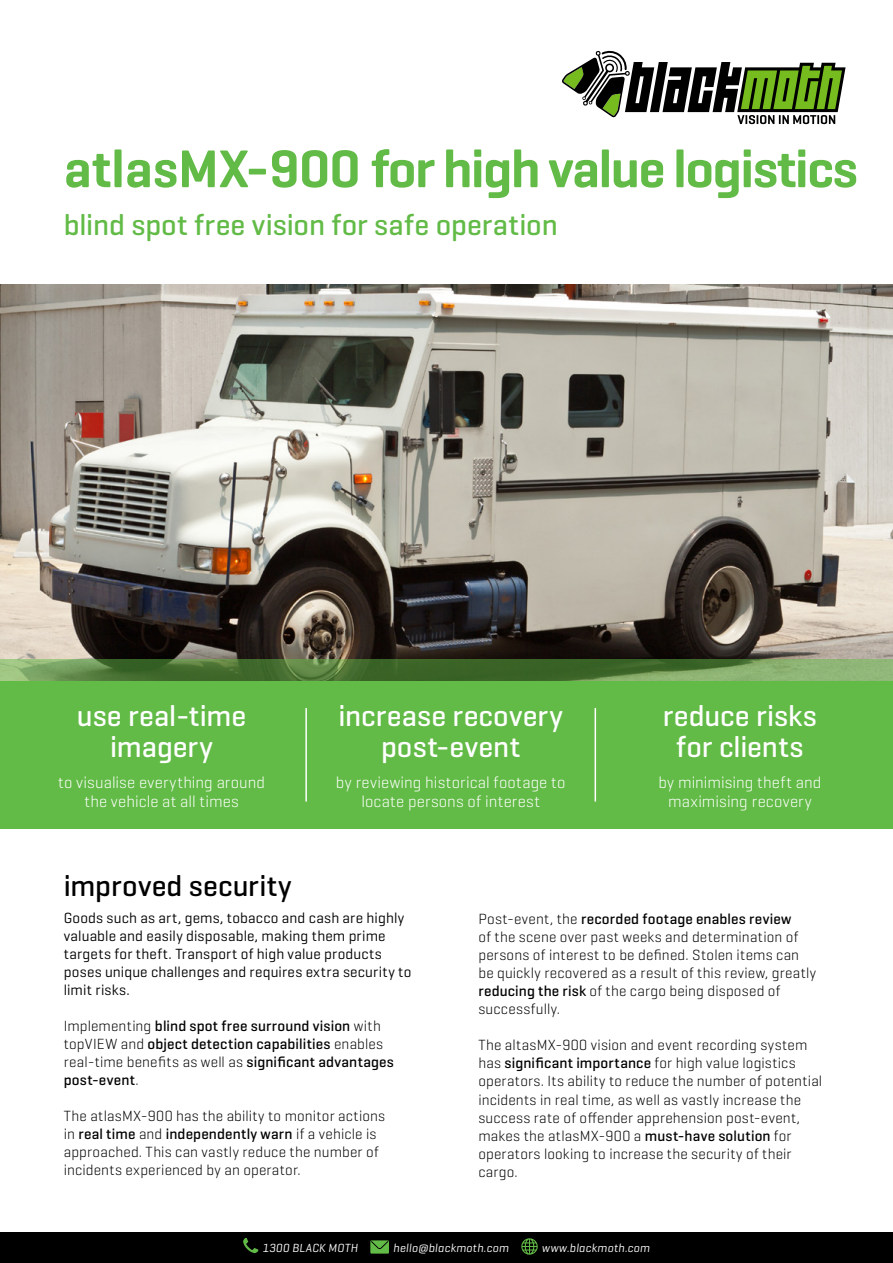
<style>
.page{position:relative;width:893px;height:1263px;background:#fff}
.page>*{position:absolute;margin:0;border:0;box-sizing:border-box;transform-origin:0 0}
.t1{font:600 54px "Geogrotesque";letter-spacing:-.025em;color:#62bb46}
.t2{font:500 30px/31.5px "Geogrotesque";color:#fff;text-align:center}
.t3{font:500 30px "Geogrotesque";color:#62bb46}
.t4{font:500 30px "Geogrotesque";letter-spacing:.005em;color:#000}
.t5{font:300 16.5px/19.5px "Geogrotesque";letter-spacing:.005em;color:#fff;text-align:center}
.t6{font:300 15px/18px "Geogrotesque";letter-spacing:.015em;color:#000}
.t7{font:15px/18px "Geogrotesque";letter-spacing:.01em;color:#000}
.t8{font:500 15px/18px "Geogrotesque";letter-spacing:.01em;color:#000}
.t9{font:italic 12px "Geogrotesque";letter-spacing:.02em;color:#fff}
.s1{font-weight:300}
.s2{font-weight:500}
</style>
<div class="page">
<div style="left:0;top:1232px;width:893px;height:31px;background:#000"></div>
<div style="left:0;top:680px;width:893px;height:149px;background:#62bb46"></div>
<svg style="left:562px;top:50px;width:284px;height:75px"></svg>
<img style="left:0;top:285px;width:893px;height:374px">
<svg style="left:0;top:659px;width:893px;height:21px;background:#5a8244"></svg>
<hr style="left:305px;top:708px;width:2px;height:93px;background:#fff">
<hr style="left:595px;top:708px;width:1px;height:93px;background:#fff">
<svg style="left:243px;top:1238px;width:15px;height:15px"></svg>
<div style="left:370px;top:1240px;width:19px;height:13px;background:#62bb46"></div>
<svg style="left:371px;top:1241px;width:17px;height:8px"></svg>
<svg style="left:521px;top:1238px;width:17px;height:16px"></svg>
<h1 class="t1" style="left:64px;top:135px;width:796px">atlasMX-900 for high value logistics</h1>
<h2 class="t3" style="left:64px;top:206px;width:495px">blind spot free vision for safe operation</h2>
<h2 class="t2" style="left:77px;top:699px;width:171px">use real-time imagery</h2>
<p class="t5" style="left:58px;top:772px;width:208px">to visualise everything around the vehicle at all times</p>
<h2 class="t2" style="left:338px;top:699px;width:226px">increase recovery post-event</h2>
<p class="t5" style="left:336px;top:772px;width:231px">by reviewing historical footage to locate persons of interest</p>
<h2 class="t2" style="left:663px;top:699px;width:156px">reduce risks for clients</h2>
<p class="t5" style="left:658px;top:772px;width:165px">by minimising theft and maximising recovery</p>
<h2 class="t4" style="left:64px;top:867px;width:229px">improved security</h2>
<p class="t7" style="left:64px;top:908px;width:349px">Goods such as art, gems, tobacco and cash are highly valuable and easily disposable, making them prime targets for theft. Transport of high value products poses unique challenges and requires extra security to limit risks.</p>
<p class="t8" style="left:64px;top:1016px;width:332px"><span class="s1">Implementing</span> blind spot free surround vision <span class="s1">with topVIEW and</span> object detection capabilities <span class="s1">enables real-time benefits as well as</span> significant advantages post-event<span class="s1">.</span></p>
<p class="t6" style="left:64px;top:1106px;width:323px">The atlasMX-900 has the ability to monitor actions in <span class="s2">real time</span> and <span class="s2">independently warn</span> if a vehicle is approached. This can vastly reduce the number of incidents experienced by an operator.</p>
<p class="t6" style="left:478px;top:910px;width:339px">Post-event, the <span class="s2">recorded footage enables review<br></span>of the scene over past weeks and determination of persons of interest to be defined. Stolen items can be quickly recovered as a result of this review, greatly <span class="s2">reducing the risk</span> of the cargo being disposed of successfully.</p>
<p class="t6" style="left:478px;top:1036px;width:345px">The altasMX-900 vision and event recording system has <span class="s2">significant importance</span> for high value logistics operators. Its ability to reduce the number of potential incidents in real time, as well as vastly increase the success rate of offender apprehension post-event, makes the atlasMX-900 a <span class="s2">must-have solution</span> for operators looking to increase the security of their cargo.</p>
<p class="t9" style="left:262px;top:1240px;width:97px">1300 BLACK MOTH</p>
<p class="t9" style="left:393px;top:1240px;width:117px">hello@blackmoth.com</p>
<p class="t9" style="left:542px;top:1240px;width:109px">www.blackmoth.com</p>
</div>
